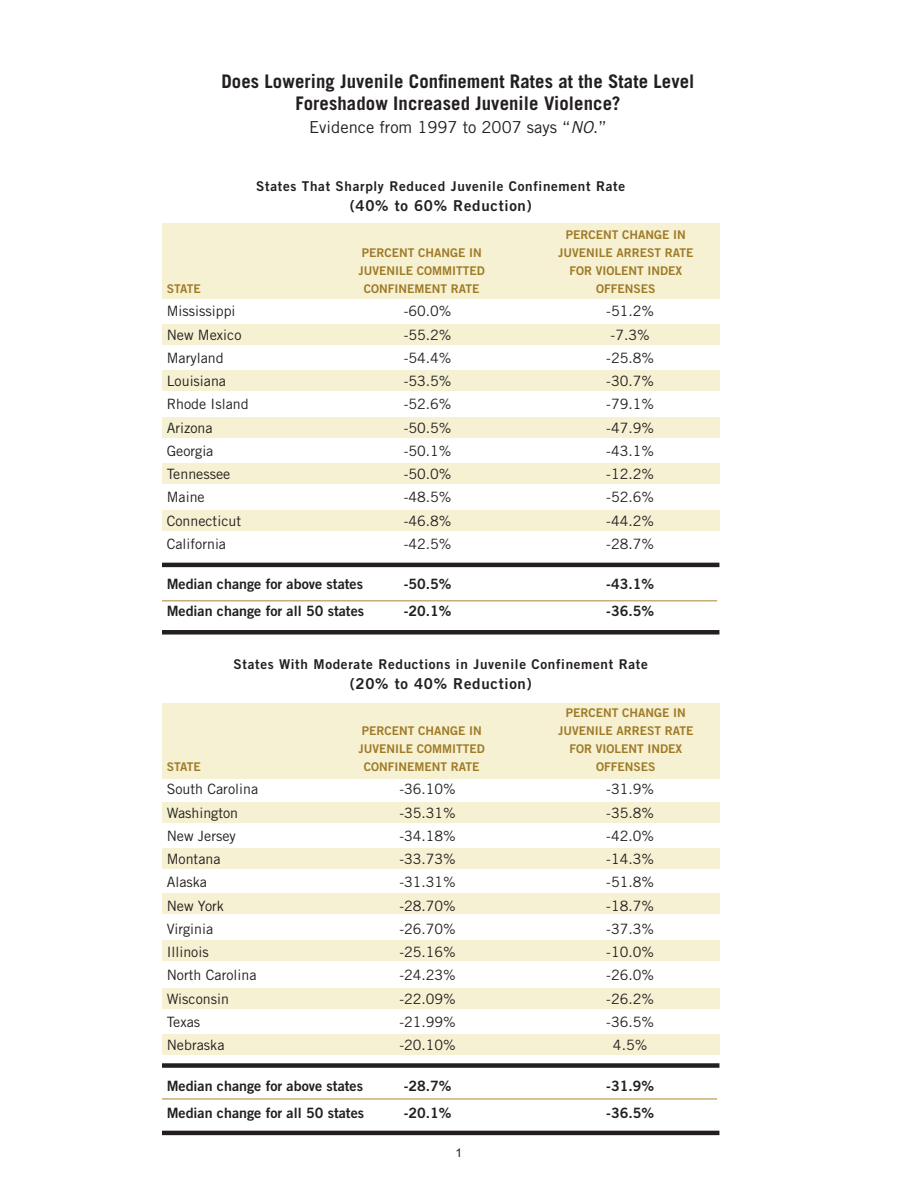
<style>
.page{position:relative;width:918px;height:1188px;background:#fff}
.page>*{position:absolute;margin:0;border:0;box-sizing:border-box;transform-origin:0 0}
.t1{font:700 18.75px/22.5px "Trade Gothic";letter-spacing:.005em;color:#231f20;text-align:center}
.t2{font:16.5px "Trade Gothic";color:#231f20}
.tab_heads{font:15px "Trade Gothic Bold Two";letter-spacing:.05em;color:#231f20}
.tab_body_text{font:14.25px "Trade Gothic";color:#231f20}
.tab_body_text-2{font:14.25px "Trade Gothic Bold Two";color:#231f20}
.tab_heads-2{font:13.5px "Trade Gothic Bold Two";letter-spacing:.05em;color:#231f20}
.tab_heads-3{font:12px "Trade Gothic Bold Two";color:#9f7a27}
.t3{font:12px "Arial";color:#231f20}
.s1{font-style:italic}
</style>
<div class="page">
<div style="left:162px;top:324px;width:557px;height:20px;background:#f6f1d2"></div>
<div style="left:162px;top:370px;width:557px;height:21px;background:#f6f1d2"></div>
<div style="left:162px;top:417px;width:557px;height:20px;background:#f6f1d2"></div>
<div style="left:162px;top:463px;width:557px;height:21px;background:#f6f1d2"></div>
<div style="left:162px;top:510px;width:557px;height:20px;background:#f6f1d2"></div>
<div style="left:162px;top:223px;width:557px;height:76px;background:#f6f1d2"></div>
<hr style="left:162px;top:563px;width:557px;height:4px;background:#231f20">
<div style="left:162px;top:802px;width:557px;height:20px;background:#f6f1d2"></div>
<div style="left:162px;top:849px;width:557px;height:20px;background:#f6f1d2"></div>
<div style="left:162px;top:894px;width:557px;height:20px;background:#f6f1d2"></div>
<div style="left:162px;top:940px;width:557px;height:20px;background:#f6f1d2"></div>
<div style="left:162px;top:988px;width:557px;height:20px;background:#f6f1d2"></div>
<div style="left:162px;top:1035px;width:557px;height:20px;background:#f6f1d2"></div>
<div style="left:162px;top:703px;width:557px;height:75px;background:#f6f1d2"></div>
<hr style="left:162px;top:600px;width:555px;height:1px;background:#a9832f">
<div style="left:162px;top:630px;width:557px;height:5px;background:#231f20"></div>
<div style="left:162px;top:1063px;width:557px;height:5px;background:#231f20"></div>
<hr style="left:162px;top:1099px;width:555px;height:1px;background:#a9832f">
<hr style="left:162px;top:1131px;width:557px;height:4px;background:#231f20">
<p class="t1" style="left:221px;top:70px;width:475px">Does Lowering Juvenile Confinement Rates at the State Level<br>Foreshadow Increased Juvenile Violence?</p>
<p class="t2" style="left:309px;top:117px;width:299px">Evidence from 1997 to 2007 says “<span class="s1">NO</span>.”</p>
<p class="tab_heads-2" style="left:256px;top:178px;width:370px">States That Sharply Reduced Juvenile Confinement Rate</p>
<p class="tab_heads" style="left:350px;top:196px;width:183px">(40% to 60% Reduction)</p>
<p class="tab_heads-3" style="left:566px;top:227px;width:121px">PERCENT CHANGE IN</p>
<p class="tab_heads-3" style="left:362px;top:245px;width:121px">PERCENT CHANGE IN</p>
<p class="tab_heads-3" style="left:558px;top:245px;width:137px">JUVENILE ARREST RATE</p>
<p class="tab_heads-3" style="left:359px;top:263px;width:128px">JUVENILE COMMITTED</p>
<p class="tab_heads-3" style="left:569px;top:263px;width:114px">FOR VIOLENT INDEX</p>
<p class="tab_heads-3" style="left:167px;top:281px;width:36px">STATE</p>
<p class="tab_heads-3" style="left:364px;top:281px;width:117px">CONFINEMENT RATE</p>
<p class="tab_heads-3" style="left:596px;top:281px;width:61px">OFFENSES</p>
<p class="tab_body_text" style="left:167px;top:303px;width:70px">Mississippi</p>
<p class="tab_body_text" style="left:404px;top:303px;width:49px">-60.0%</p>
<p class="tab_body_text" style="left:606px;top:303px;width:49px">-51.2%</p>
<p class="tab_body_text" style="left:167px;top:326px;width:76px">New Mexico</p>
<p class="tab_body_text" style="left:404px;top:326px;width:49px">-55.2%</p>
<p class="tab_body_text" style="left:611px;top:326px;width:41px">-7.3%</p>
<p class="tab_body_text" style="left:167px;top:349px;width:58px">Maryland</p>
<p class="tab_body_text" style="left:404px;top:349px;width:49px">-54.4%</p>
<p class="tab_body_text" style="left:606px;top:349px;width:49px">-25.8%</p>
<p class="tab_body_text" style="left:167px;top:373px;width:61px">Louisiana</p>
<p class="tab_body_text" style="left:404px;top:373px;width:49px">-53.5%</p>
<p class="tab_body_text" style="left:606px;top:373px;width:49px">-30.7%</p>
<p class="tab_body_text" style="left:167px;top:396px;width:83px">Rhode Island</p>
<p class="tab_body_text" style="left:404px;top:396px;width:49px">-52.6%</p>
<p class="tab_body_text" style="left:606px;top:396px;width:49px">-79.1%</p>
<p class="tab_body_text" style="left:167px;top:419px;width:47px">Arizona</p>
<p class="tab_body_text" style="left:404px;top:419px;width:49px">-50.5%</p>
<p class="tab_body_text" style="left:606px;top:419px;width:49px">-47.9%</p>
<p class="tab_body_text" style="left:167px;top:442px;width:48px">Georgia</p>
<p class="tab_body_text" style="left:404px;top:442px;width:49px">-50.1%</p>
<p class="tab_body_text" style="left:606px;top:442px;width:49px">-43.1%</p>
<p class="tab_body_text" style="left:167px;top:466px;width:65px">Tennessee</p>
<p class="tab_body_text" style="left:404px;top:466px;width:49px">-50.0%</p>
<p class="tab_body_text" style="left:606px;top:466px;width:49px">-12.2%</p>
<p class="tab_body_text" style="left:167px;top:489px;width:40px">Maine</p>
<p class="tab_body_text" style="left:404px;top:489px;width:49px">-48.5%</p>
<p class="tab_body_text" style="left:606px;top:489px;width:49px">-52.6%</p>
<p class="tab_body_text" style="left:167px;top:512px;width:76px">Connecticut</p>
<p class="tab_body_text" style="left:404px;top:512px;width:49px">-46.8%</p>
<p class="tab_body_text" style="left:606px;top:512px;width:49px">-44.2%</p>
<p class="tab_body_text" style="left:167px;top:535px;width:61px">California</p>
<p class="tab_body_text" style="left:404px;top:535px;width:49px">-42.5%</p>
<p class="tab_body_text" style="left:606px;top:535px;width:49px">-28.7%</p>
<p class="tab_body_text-2" style="left:167px;top:576px;width:198px">Median change for above states</p>
<p class="tab_body_text-2" style="left:404px;top:576px;width:49px">-50.5%</p>
<p class="tab_body_text-2" style="left:606px;top:576px;width:49px">-43.1%</p>
<p class="tab_body_text-2" style="left:167px;top:603px;width:199px">Median change for all 50 states</p>
<p class="tab_body_text-2" style="left:404px;top:603px;width:49px">-20.1%</p>
<p class="tab_body_text-2" style="left:606px;top:603px;width:49px">-36.5%</p>
<p class="tab_heads-2" style="left:234px;top:656px;width:416px">States With Moderate Reductions in Juvenile Confinement Rate</p>
<p class="tab_heads" style="left:350px;top:674px;width:183px">(20% to 40% Reduction)</p>
<p class="tab_heads-3" style="left:566px;top:706px;width:121px">PERCENT CHANGE IN</p>
<p class="tab_heads-3" style="left:362px;top:724px;width:121px">PERCENT CHANGE IN</p>
<p class="tab_heads-3" style="left:558px;top:724px;width:137px">JUVENILE ARREST RATE</p>
<p class="tab_heads-3" style="left:359px;top:742px;width:128px">JUVENILE COMMITTED</p>
<p class="tab_heads-3" style="left:569px;top:742px;width:114px">FOR VIOLENT INDEX</p>
<p class="tab_heads-3" style="left:167px;top:760px;width:36px">STATE</p>
<p class="tab_heads-3" style="left:364px;top:760px;width:117px">CONFINEMENT RATE</p>
<p class="tab_heads-3" style="left:596px;top:760px;width:61px">OFFENSES</p>
<p class="tab_body_text" style="left:167px;top:781px;width:93px">South Carolina</p>
<p class="tab_body_text" style="left:399px;top:781px;width:58px">-36.10%</p>
<p class="tab_body_text" style="left:606px;top:781px;width:49px">-31.9%</p>
<p class="tab_body_text" style="left:167px;top:804px;width:73px">Washington</p>
<p class="tab_body_text" style="left:399px;top:804px;width:58px">-35.31%</p>
<p class="tab_body_text" style="left:606px;top:804px;width:49px">-35.8%</p>
<p class="tab_body_text" style="left:167px;top:827px;width:71px">New Jersey</p>
<p class="tab_body_text" style="left:399px;top:827px;width:58px">-34.18%</p>
<p class="tab_body_text" style="left:606px;top:827px;width:49px">-42.0%</p>
<p class="tab_body_text" style="left:167px;top:851px;width:55px">Montana</p>
<p class="tab_body_text" style="left:399px;top:851px;width:58px">-33.73%</p>
<p class="tab_body_text" style="left:606px;top:851px;width:49px">-14.3%</p>
<p class="tab_body_text" style="left:167px;top:874px;width:42px">Alaska</p>
<p class="tab_body_text" style="left:399px;top:874px;width:58px">-31.31%</p>
<p class="tab_body_text" style="left:606px;top:874px;width:49px">-51.8%</p>
<p class="tab_body_text" style="left:167px;top:897px;width:59px">New York</p>
<p class="tab_body_text" style="left:399px;top:897px;width:58px">-28.70%</p>
<p class="tab_body_text" style="left:606px;top:897px;width:49px">-18.7%</p>
<p class="tab_body_text" style="left:167px;top:920px;width:48px">Virginia</p>
<p class="tab_body_text" style="left:399px;top:920px;width:58px">-26.70%</p>
<p class="tab_body_text" style="left:606px;top:920px;width:49px">-37.3%</p>
<p class="tab_body_text" style="left:167px;top:944px;width:43px">Illinois</p>
<p class="tab_body_text" style="left:399px;top:944px;width:58px">-25.16%</p>
<p class="tab_body_text" style="left:606px;top:944px;width:49px">-10.0%</p>
<p class="tab_body_text" style="left:167px;top:967px;width:91px">North Carolina</p>
<p class="tab_body_text" style="left:399px;top:967px;width:58px">-24.23%</p>
<p class="tab_body_text" style="left:606px;top:967px;width:49px">-26.0%</p>
<p class="tab_body_text" style="left:167px;top:990px;width:64px">Wisconsin</p>
<p class="tab_body_text" style="left:399px;top:990px;width:58px">-22.09%</p>
<p class="tab_body_text" style="left:606px;top:990px;width:49px">-26.2%</p>
<p class="tab_body_text" style="left:167px;top:1013px;width:35px">Texas</p>
<p class="tab_body_text" style="left:399px;top:1013px;width:58px">-21.99%</p>
<p class="tab_body_text" style="left:606px;top:1013px;width:49px">-36.5%</p>
<p class="tab_body_text" style="left:167px;top:1037px;width:59px">Nebraska</p>
<p class="tab_body_text" style="left:399px;top:1037px;width:58px">-20.10%</p>
<p class="tab_body_text" style="left:613px;top:1037px;width:36px">4.5%</p>
<p class="tab_body_text-2" style="left:167px;top:1077px;width:198px">Median change for above states</p>
<p class="tab_body_text-2" style="left:404px;top:1077px;width:49px">-28.7%</p>
<p class="tab_body_text-2" style="left:606px;top:1077px;width:49px">-31.9%</p>
<p class="tab_body_text-2" style="left:167px;top:1104px;width:199px">Median change for all 50 states</p>
<p class="tab_body_text-2" style="left:404px;top:1104px;width:49px">-20.1%</p>
<p class="tab_body_text-2" style="left:606px;top:1104px;width:49px">-36.5%</p>
<p class="t3" style="left:456px;top:1145px;width:8px">1</p>
</div>
